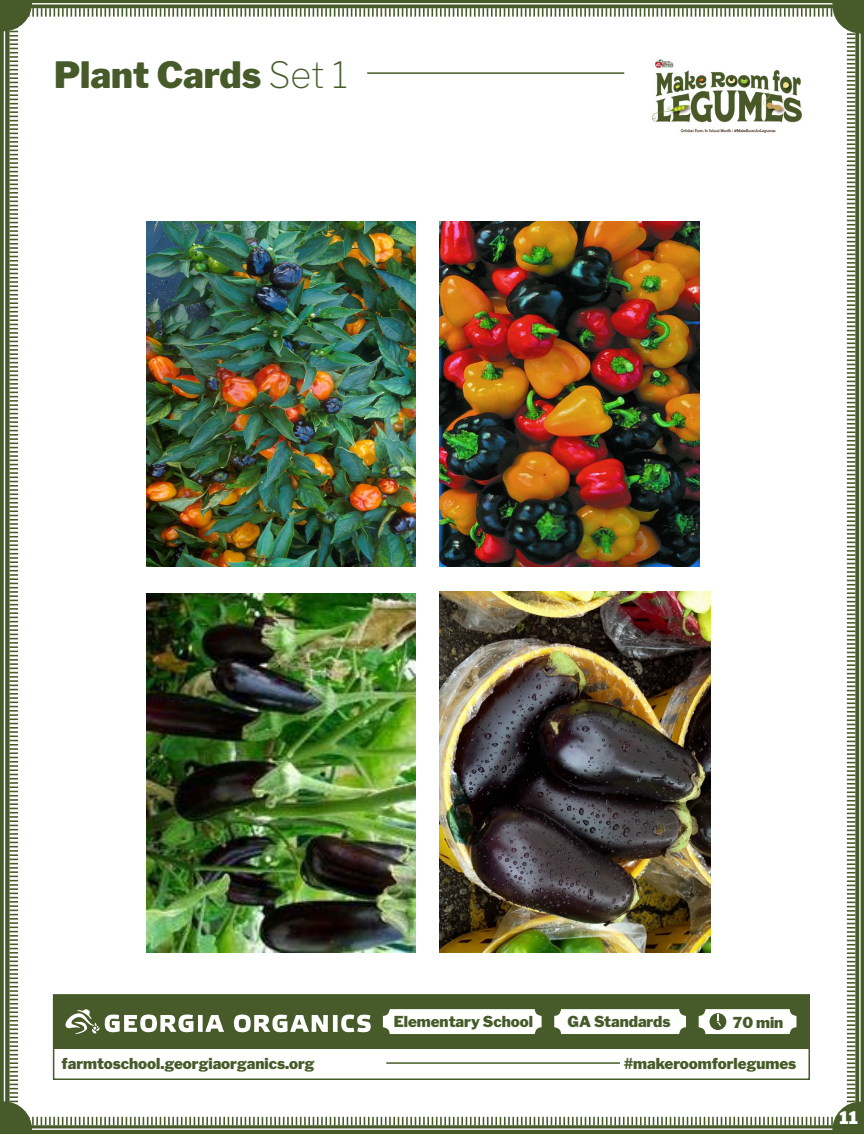
<style>
.page{position:relative;width:864px;height:1134px;background:#fff}
.page>*{position:absolute;margin:0;border:0;box-sizing:border-box;transform-origin:0 0}
.t1{font:900 36px "Libre Franklin";color:#465b29}
.t2{font:900 17.25px "Libre Franklin";color:#fff}
.t3{font:900 15px "Libre Franklin";color:#465b29}
.s1{font-weight:100}
</style>
<div class="page">
<img style="left:0;top:0;width:864px;height:1134px">
<hr style="left:386px;top:1062px;width:234px;height:2px;background:#465b29">
<h1 class="t1" style="left:54px;top:53px;width:295px">Plant Cards <span class="s1">Set 1</span></h1>
<p class="t3" style="left:394px;top:1013px;width:141px">Elementary School</p>
<p class="t3" style="left:568px;top:1013px;width:104px">GA Standards</p>
<p class="t3" style="left:733px;top:1013px;width:52px">70 min</p>
<p class="t3" style="left:62px;top:1054px;width:255px">farmtoschool.georgiaorganics.org</p>
<p class="t3" style="left:624px;top:1054px;width:174px">#makeroomforlegumes</p>
<p class="t2" style="left:839px;top:1107px;width:20px">11</p>
</div>
